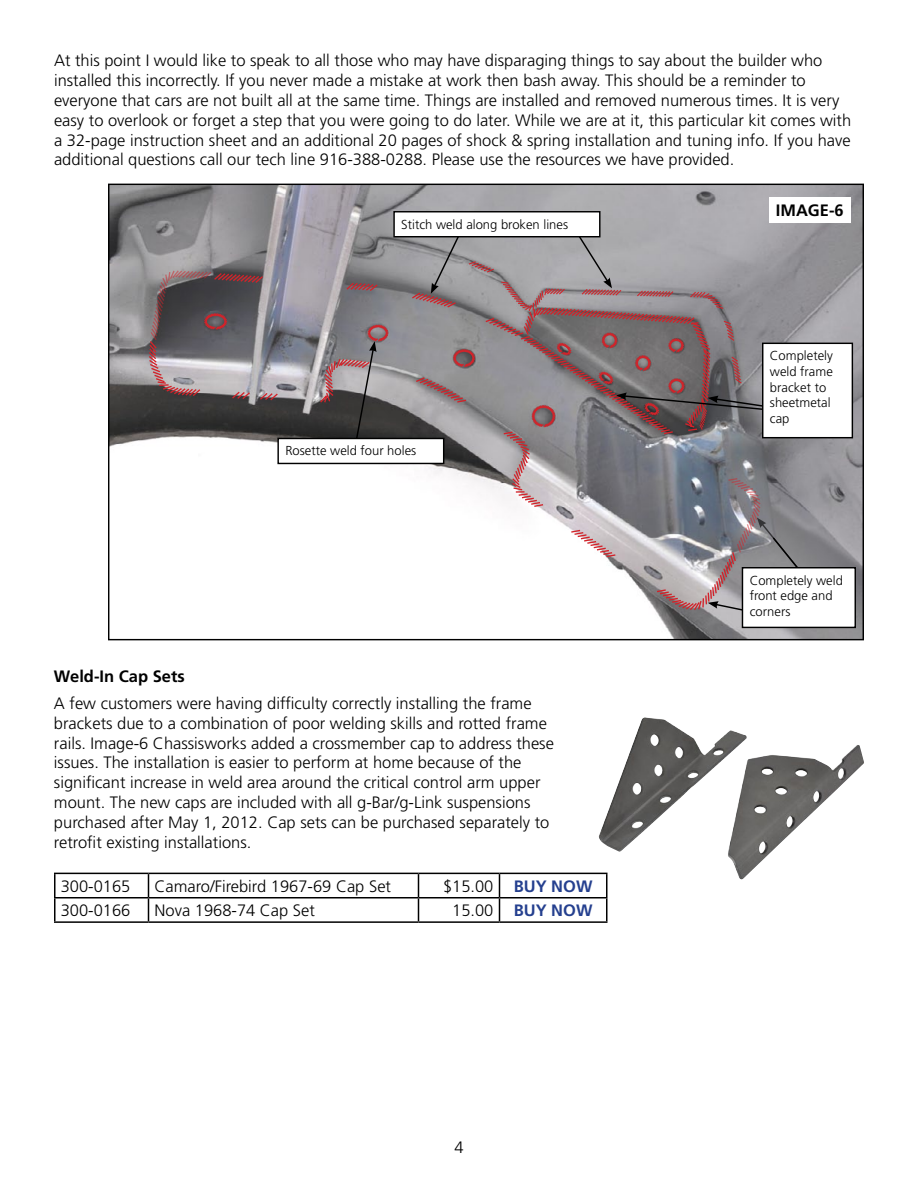
<style>
.page{position:relative;width:918px;height:1188px;background:#fff}
.page>*{position:absolute;margin:0;border:0;box-sizing:border-box;transform-origin:0 0}
.t1{font:300 16.5px/19.8px "Frutiger LT Std";color:#000}
.t2{font:700 16.5px "Frutiger LT Std";color:#000}
.t3{font:700 16.5px "Frutiger LT Std";color:#25408f}
.t4{font:300 13.05px/15.6px "Frutiger LT Std";color:#000}
.s1{font-weight:700;color:#25408f}
.s2{font-weight:300;color:#000}
</style>
<div class="page">
<img style="left:599px;top:717px;width:257px;height:136px">
<hr style="left:54px;top:873px;width:94px;height:1px;background:#000">
<hr style="left:54px;top:874px;width:2px;height:23px;background:#000">
<hr style="left:148px;top:873px;width:270px;height:1px;background:#000">
<hr style="left:418px;top:873px;width:82px;height:1px;background:#000">
<hr style="left:500px;top:873px;width:108px;height:1px;background:#000">
<hr style="left:606px;top:874px;width:2px;height:23px;background:#000">
<hr style="left:54px;top:897px;width:94px;height:1px;background:#000">
<hr style="left:54px;top:898px;width:2px;height:23px;background:#000">
<hr style="left:148px;top:897px;width:270px;height:1px;background:#000">
<svg style="left:148px;top:874px;width:1px;height:47px"></svg>
<hr style="left:418px;top:897px;width:82px;height:1px;background:#000">
<svg style="left:418px;top:874px;width:1px;height:47px"></svg>
<hr style="left:500px;top:897px;width:108px;height:1px;background:#000">
<svg style="left:499px;top:874px;width:1px;height:47px"></svg>
<hr style="left:606px;top:898px;width:2px;height:23px;background:#000">
<hr style="left:54px;top:921px;width:94px;height:2px;background:#000">
<hr style="left:148px;top:921px;width:270px;height:2px;background:#000">
<hr style="left:418px;top:921px;width:82px;height:2px;background:#000">
<hr style="left:500px;top:921px;width:108px;height:2px;background:#000">
<img style="left:110px;top:186px;width:752px;height:452px">
<svg style="left:345px;top:281px;width:34px;height:11px"></svg>
<svg style="left:147px;top:269px;width:132px;height:133px;background:#7b7276"></svg>
<div style="left:394px;top:212px;width:206px;height:25px;background:#fff"></div>
<div style="left:393px;top:211px;width:208px;height:26px;border:1px solid #000"></div>
<svg style="left:319px;top:324px;width:70px;height:114px;background:#756c6e"></svg>
<div style="left:278px;top:438px;width:166px;height:25px;background:#fff"></div>
<div style="left:277px;top:438px;width:167px;height:26px;border:1px solid #000"></div>
<div style="left:763px;top:343px;width:89px;height:95px;background:#fff"></div>
<div style="left:762px;top:343px;width:91px;height:95px;border:1px solid #000"></div>
<div style="left:742px;top:568px;width:113px;height:59px;background:#fff"></div>
<div style="left:742px;top:567px;width:114px;height:61px;border:1px solid #000"></div>
<svg style="left:411px;top:234px;width:391px;height:379px"></svg>
<div style="left:769px;top:197px;width:81px;height:26px;background:#fff"></div>
<p class="t1" style="left:54px;top:51px;width:799px">At this point I would like to speak to all those who may have disparaging things to say about the builder who installed this incorrectly. If you never made a mistake at work then bash away. This should be a reminder to everyone that cars are not built all at the same time. Things are installed and removed numerous times. It is very easy to overlook or forget a step that you were going to do later. While we are at it, this particular kit comes with a 32-page instruction sheet and an additional 20 pages of shock &amp; spring installation and tuning info. If you have additional questions call our tech line 916-388-0288. Please use the resources we have provided.</p>
<p class="t4" style="left:401px;top:217px;width:168px">Stitch weld along broken lines</p>
<p class="t4" style="left:285px;top:443px;width:132px">Rosette weld four holes</p>
<p class="t2" style="left:54px;top:667px;width:132px">Weld-In Cap Sets</p>
<p class="t1" style="left:54px;top:694px;width:501px">A few customers were having difficulty correctly installing the frame brackets due to a combination of poor welding skills and rotted frame rails. Image-6 Chassisworks added a crossmember cap to address these issues. The installation is easier to perform at home because of the significant increase in weld area around the critical control arm upper mount. The new caps are included with all g-Bar/g-Link suspensions purchased after May 1, 2012. Cap sets can be purchased separately to retrofit existing installations.</p>
<p class="t1" style="left:61px;top:876px;width:71px">300-0165</p>
<p class="t1" style="left:155px;top:876px;width:238px">Camaro/Firebird 1967-69 Cap Set</p>
<p class="t1" style="left:443px;top:876px;width:151px">$15.00 <span class="s1">BUY NOW</span></p>
<p class="t1" style="left:61px;top:901px;width:71px">300-0166</p>
<p class="t1" style="left:155px;top:901px;width:162px">Nova 1968-74 Cap Set</p>
<p class="t3" style="left:452px;top:901px;width:142px"><span class="s2">15.00</span> BUY NOW</p>
<p class="t1" style="left:454px;top:1138px;width:11px">4</p>
<p class="t2" style="left:776px;top:201px;width:69px">IMAGE-6</p>
<p class="t4" style="left:770px;top:348px;width:64px">Completely weld frame bracket to sheetmetal cap</p>
<p class="t4" style="left:750px;top:573px;width:95px">Completely weld front edge and corners</p>
</div>
